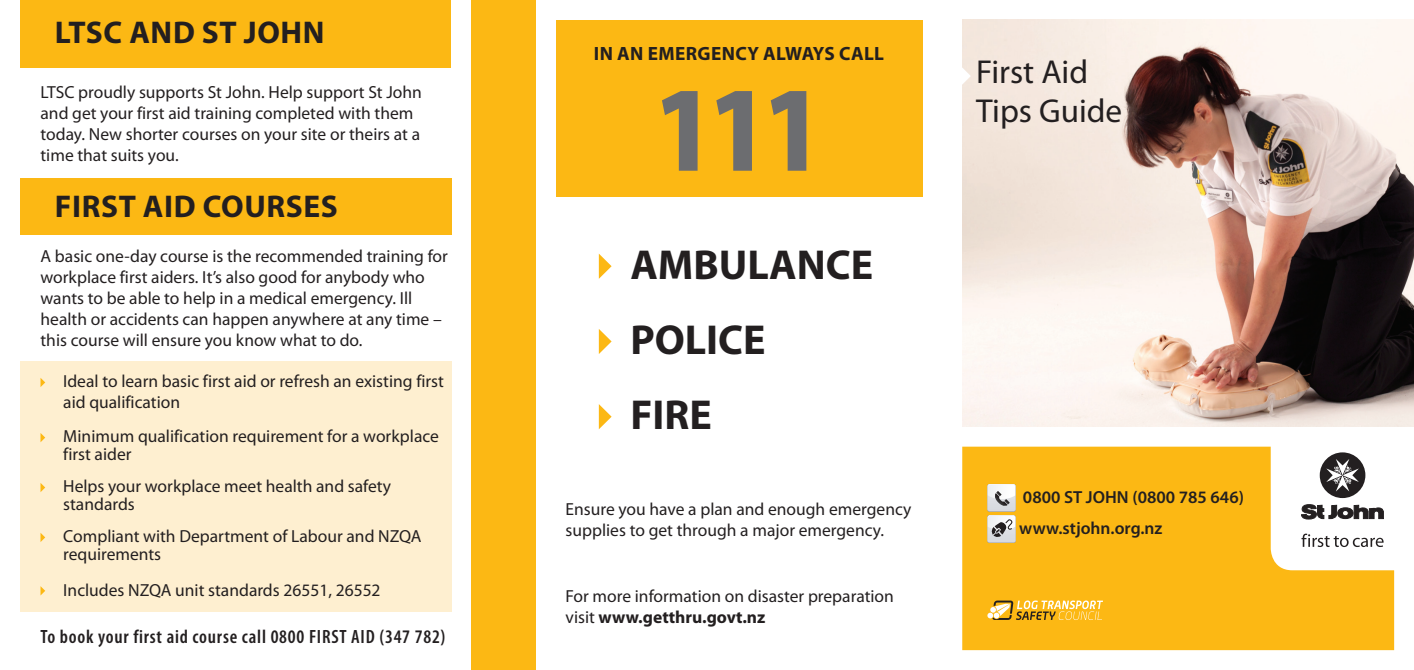
<style>
.page{position:relative;width:1414px;height:670px;background:#fff}
.page>*{position:absolute;margin:0;border:0;box-sizing:border-box;transform-origin:0 0}
.t1{font:900 condensed 122.5px "Myriad Pro";color:#6c6d70}
.t2{font:700 42px/75.2px "Myriad Pro";color:#231f20}
.t3{font:33.25px/38.5px "Myriad Pro";color:#231f20}
.t4{font:700 31.5px "Myriad Pro";letter-spacing:.02em;color:#231f20}
.t5{font:600 condensed 19.25px "Myriad Pro";letter-spacing:.04em;color:#231f20}
.t6{font:700 19.25px "Myriad Pro";letter-spacing:.02em;color:#231f20}
.t7{font:17.5px/21px "Myriad Pro";color:#231f20}
.t8{font:600 17.5px/31.3px "Myriad Pro";color:#231f20}
.s1{font-weight:700}
</style>
<div class="page">
<div style="left:20px;top:361px;width:431px;height:251px;background:#feefd0"></div>
<div style="left:20px;top:178px;width:431px;height:56px;background:#fcb814"></div>
<div style="left:556px;top:20px;width:366px;height:177px;background:#fcb814"></div>
<div style="left:20px;top:0;width:431px;height:68px;background:#fcb814"></div>
<svg style="left:962px;top:446px;width:432px;height:204px;fill:#fcb814"></svg>
<img style="left:962px;top:20px;width:452px;height:407px">
<svg style="left:1301px;top:533px;width:82px;height:14px"></svg>
<div style="left:1320px;top:452px;width:45px;height:46px;background:#231f20;border-radius:50%"></div>
<svg style="left:1301px;top:504px;width:82px;height:15px"></svg>
<svg style="left:1326px;top:459px;width:33px;height:32px"></svg>
<div style="left:471px;top:0;width:65px;height:670px;background:#fcb814"></div>
<svg style="left:599px;top:254px;width:13px;height:25px"></svg>
<svg style="left:599px;top:329px;width:13px;height:25px"></svg>
<svg style="left:599px;top:404px;width:13px;height:25px"></svg>
<svg style="left:987px;top:484px;width:29px;height:27px"></svg>
<svg style="left:987px;top:515px;width:29px;height:28px"></svg>
<svg style="left:987px;top:484px;width:28px;height:59px"></svg>
<svg style="left:962px;top:67px;width:9px;height:18px"></svg>
<svg style="left:41px;top:378px;width:4px;height:9px"></svg>
<svg style="left:41px;top:433px;width:4px;height:9px"></svg>
<svg style="left:41px;top:483px;width:4px;height:9px"></svg>
<svg style="left:41px;top:533px;width:4px;height:9px"></svg>
<svg style="left:41px;top:586px;width:4px;height:9px"></svg>
<svg style="left:987px;top:600px;width:116px;height:20px"></svg>
<h3 class="t4" style="left:55px;top:12px;width:271px">LTSC AND ST JOHN</h3>
<p class="t7" style="left:41px;top:81px;width:383px">LTSC proudly supports St John. Help support St John and get your first aid training completed with them today. New shorter courses on your site or theirs at a time that suits you.</p>
<h3 class="t4" style="left:55px;top:186px;width:230px">FIRST AID COURSES</h3>
<p class="t7" style="left:41px;top:245px;width:409px">A basic one-day course is the recommended training for workplace first aiders. It’s also good for anybody who wants to be able to help in a medical emergency. Ill health or accidents can happen anywhere at any time – this course will ensure you know what to do.</p>
<p class="t7" style="left:63px;top:370px;width:382px">Ideal to learn basic first aid or refresh an existing first aid qualification</p>
<p class="t7" style="left:63px;top:427px;width:377px;line-height:17.5px">Minimum qualification requirement for a workplace first aider</p>
<p class="t7" style="left:63px;top:477px;width:329px;line-height:17.5px">Helps your workplace meet health and safety standards</p>
<p class="t7" style="left:63px;top:527px;width:360px;line-height:17.5px">Compliant with Department of Labour and NZQA requirements</p>
<p class="t7" style="left:63px;top:579px;width:319px">Includes NZQA unit standards 26551, 26552</p>
<p class="t5" style="left:41px;top:625px;width:406px">To book your first aid course call 0800 FIRST AID (347 782)</p>
<p class="t6" style="left:594px;top:41px;width:292px">IN AN EMERGENCY ALWAYS CALL</p>
<h1 class="t1" style="left:657px;top:51px;width:165px">111</h1>
<h2 class="t2" style="left:630px;top:226px;width:143px;text-indent:63px">BULANCE<br>POLICE<br>FIRE</h2>
<h2 class="t2" style="left:612px;top:226px;width:28px">AM</h2>
<p class="t7" style="left:566px;top:498px;width:347px">Ensure you have a plan and enough emergency supplies to get through a major emergency.</p>
<p class="t7" style="left:566px;top:585px;width:330px">For more information on disaster preparation visit <span class="s1">WWW.GETTHRU.GOVT.NZ</span></p>
<h3 class="t3" style="left:976px;top:52px;width:148px">First Aid<br>Tips Guide</h3>
<p class="t8" style="left:1019px;top:481px;width:226px">0800 ST JOHN (0800 785 646) www.stjohn.org.nz</p>
</div>
